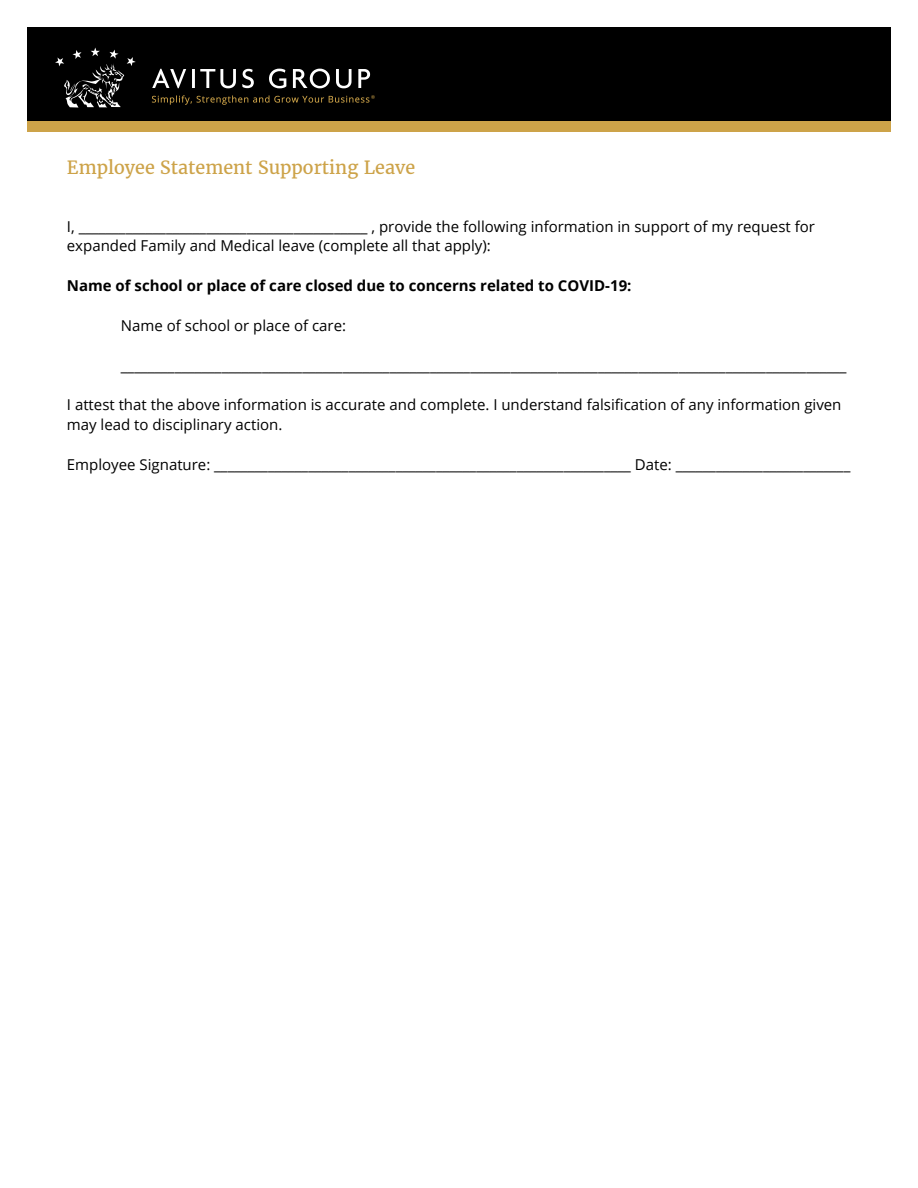
<style>
.page{position:relative;width:918px;height:1188px;background:#fff}
.page>*{position:absolute;margin:0;border:0;box-sizing:border-box;transform-origin:0 0}
.t1{font:18px "Merriweather";color:#cda349}
.t2{font:15px/19.5px "Open Sans";color:#000}
.t3{font:700 15px "Open Sans";color:#000}
</style>
<div class="page">
<div style="left:27px;top:27px;width:864px;height:95px;background:#000"></div>
<div style="left:27px;top:122px;width:864px;height:10px;background:#cda349"></div>
<svg style="left:55px;top:48px;width:320px;height:60px"></svg>
<p class="t1" style="left:67px;top:157px;width:350px">Employee Statement Supporting Leave</p>
<p class="t2" style="left:67px;top:216px;width:750px">I, ___________________________________________ , provide the following information in support of my request for expanded Family and Medical leave (complete all that apply):</p>
<p class="t3" style="left:67px;top:275px;width:566px">Name of school or place of care closed due to concerns related to COVID-19:</p>
<p class="t2" style="left:121px;top:315px;width:227px">Name of school or place of care:</p>
<p class="t2" style="left:121px;top:355px;width:727px">____________________________________________________________________________________________________________</p>
<p class="t2" style="left:67px;top:395px;width:776px">I attest that the above information is accurate and complete. I understand falsification of any information given may lead to disciplinary action.</p>
<p class="t2" style="left:67px;top:454px;width:785px">Employee Signature: ______________________________________________________________ Date: __________________________</p>
</div>
